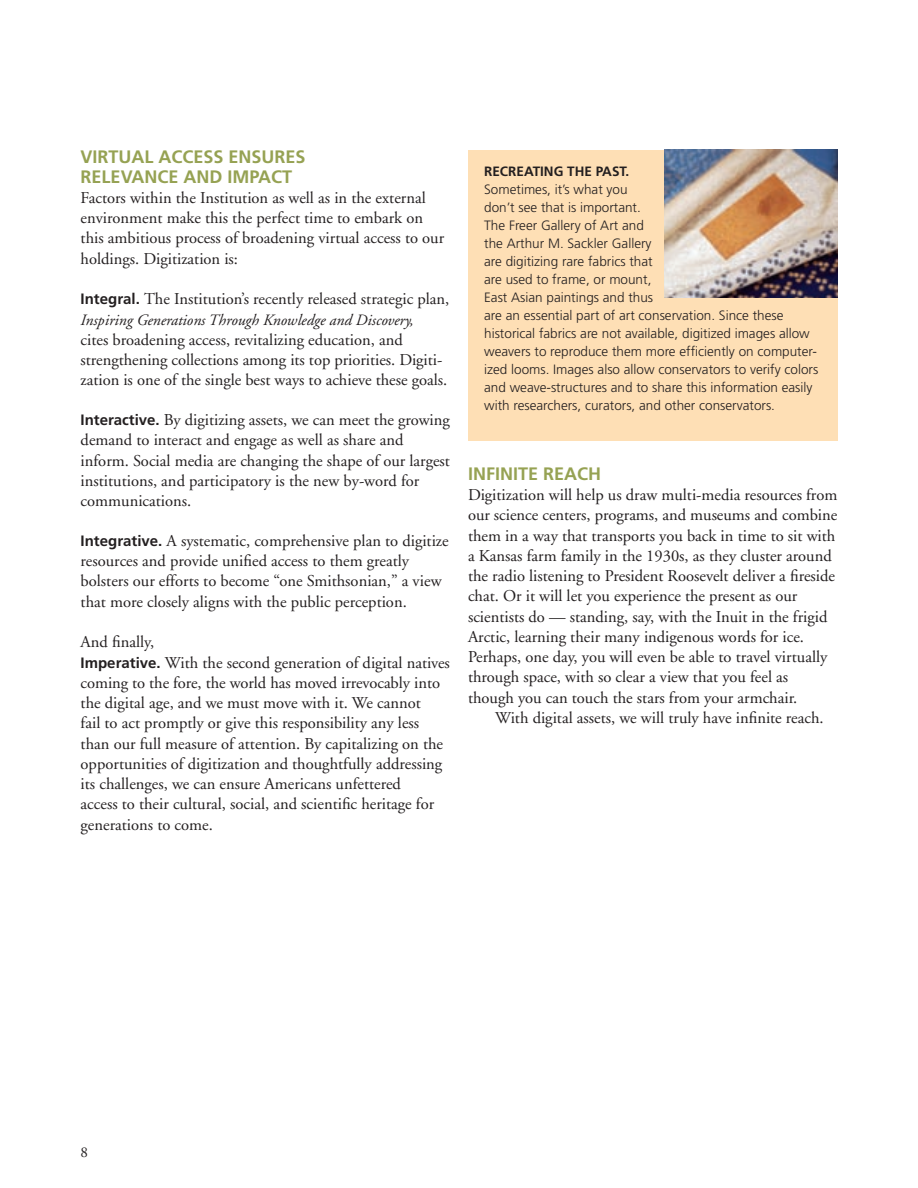
<style>
.page{position:relative;width:918px;height:1188px;background:#fff}
.page>*{position:absolute;margin:0;border:0;box-sizing:border-box;transform-origin:0 0}
.t1{font:700 18px/19.5px "Frutiger";color:#96a253;text-align:right}
.t2{font:16.5px/20.2px "Adobe Garamond";color:#231f20}
.t3{font:italic 15.75px "Adobe Garamond";color:#231f20}
.t4{font:15px "Adobe Garamond";color:#231f20}
.t5{font:300 13.5px/18px "Frutiger";color:#231f20}
.t6{font:700 13.5px "Frutiger";color:#231f20}
.s1{font-family:"Frutiger";font-weight:700;font-size:15px}
</style>
<div class="page">
<div style="left:468px;top:150px;width:369px;height:290px;background:#fedfb5"></div>
<img style="left:664px;top:150px;width:173px;height:147px">
<p class="t1" style="left:81px;top:147px;width:215px">ENSURES<br>RE LEVANCE AND IMPACT</p>
<p class="t2" style="left:81px;top:188px;width:365px">Factors within the Institution as well as in the external environment make this the perfect time to embark on this ambitious process of broadening virtual access to our holdings. Digitization is:</p>
<p class="t2" style="left:81px;top:289px;width:370px"><span class="s1">INTEGRAL.</span> The Institution’s recently released strategic plan,</p>
<p class="t3" style="left:81px;top:311px;width:334px">Inspiring Generations Through Knowledge and Discovery,</p>
<p class="t2" style="left:81px;top:330px;width:368px">cites broadening access, revitalizing education, and strengthening collections among its top priorities. Digiti&shy;zation is one of the single best ways to achieve these goals.</p>
<p class="t2" style="left:81px;top:410px;width:371px"><span class="s1">INTERACTIVE.</span> By digitizing assets, we can meet the growing demand to interact and engage as well as share and inform. Social media are changing the shape of our largest institutions, and participatory is the new by-word for communications.</p>
<p class="t2" style="left:81px;top:531px;width:369px"><span class="s1">INTEGRATIVE.</span> A systematic, comprehensive plan to digitize resources and provide unified access to them greatly bolsters our efforts to become “one Smithsonian,” a view that more closely aligns with the public perception.</p>
<p class="t2" style="left:81px;top:632px;width:370px">And finally,<br><span class="s1">IMPERATIVE.</span> With the second generation of digital natives coming to the fore, the world has moved irrevocably into the digital age, and we must move with it. We cannot<br>fail to act promptly or give this responsibility any less than our full measure of attention. By capitalizing on the opportunities of digitization and thoughtfully addressing its challenges, we can ensure Americans unfettered<br>access to their cultural, social, and scientific heritage for generations to come.</p>
<p class="t1" style="left:81px;top:147px;width:123px">VIRTUAL ACCESS</p>
<p class="t6" style="left:484px;top:163px;width:146px">RECREATING THE PAST.</p>
<p class="t5" style="left:484px;top:180px;width:335px">Sometimes, it’s what you<br>don’t see that is important.<br>The Freer Gallery of Art and<br>the Arthur M. Sackler Gallery<br>are digitizing rare fabrics that<br>are used to frame, or mount,<br>East Asian paintings and thus<br>are an essential part of art conservation. Since these historical fabrics are not available, digitized images allow weavers to reproduce them more efficiently on computer&shy;ized looms. Images also allow conservators to verify colors and weave-structures and to share this information easily with researchers, curators, and other conservators.</p>
<p class="t1" style="left:468px;top:463px;width:135px">INFINITE REACH</p>
<p class="t2" style="left:468px;top:485px;width:370px">Digitization will help us draw multi-media resources from our science centers, programs, and museums and combine them in a way that transports you back in time to sit with a Kansas farm family in the 1930s, as they cluster around the radio listening to President Roosevelt deliver a fireside chat. Or it will let you experience the present as our scientists do — standing, say, with the Inuit in the frigid Arctic, learning their many indigenous words for ice.<br>Perhaps, one day, you will even be able to travel virtually through space, with so clear a view that you feel as though you can touch the stars from your armchair.</p>
<p class="t2" style="left:495px;top:707px;width:330px">With digital assets, we will truly have infinite reach.</p>
<p class="t4" style="left:81px;top:1144px;width:9px">8</p>
</div>
